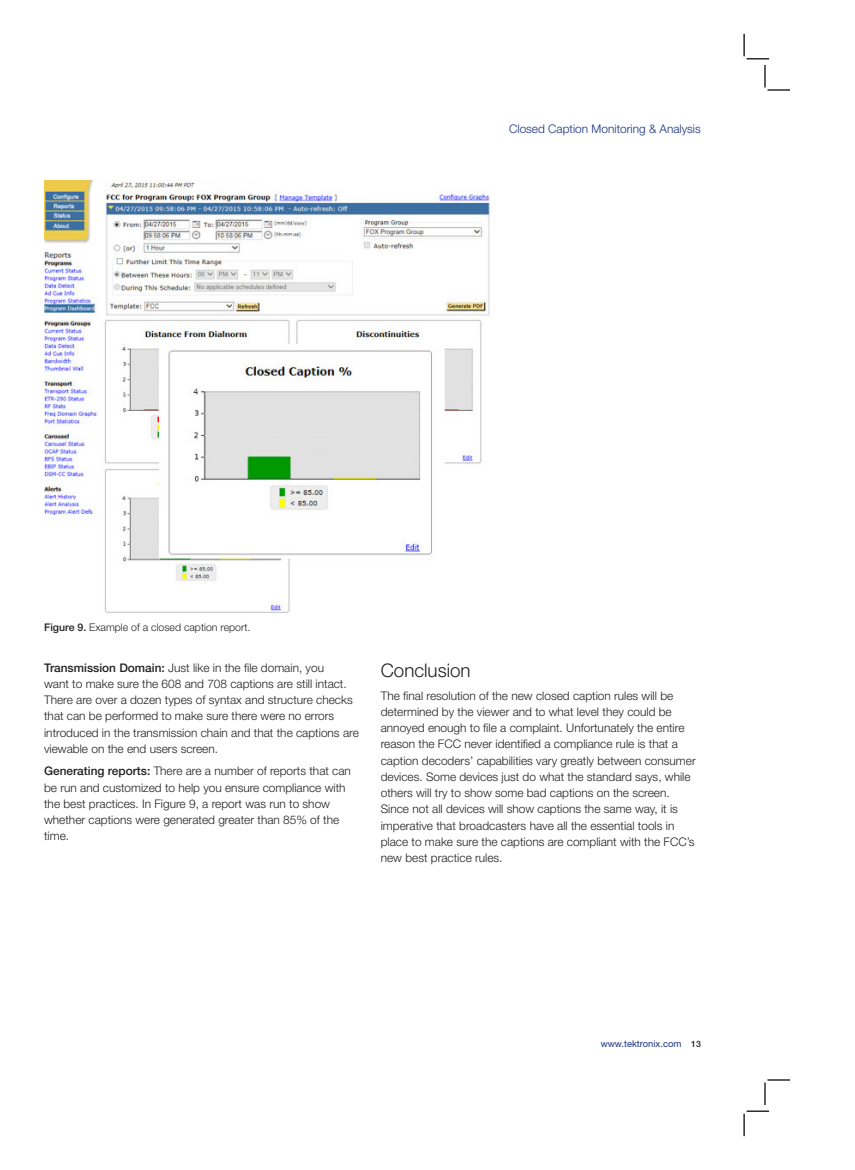
<style>
.page{position:relative;width:855px;height:1170px;background:#fff}
.page>*{position:absolute;margin:0;border:0;box-sizing:border-box;transform-origin:0 0}
.Heading_1{font:300 18.75px "Helvetica Neue";color:#231f20}
.Body_-_regular{font:300 11.88px/16.2px "Helvetica Neue";color:#231f20}
.t1{font:300 11.88px "Helvetica Neue";color:#183181}
.t2{font:300 10.5px "Helvetica Neue";color:#231f20}
.t3{font:9.38px "Helvetica Neue";color:#183181}
.s1{font-weight:500}
.s2{font-weight:500;font-size:8.75px;color:#231f20}
</style>
<div class="page">
<img style="left:44px;top:181px;width:446px;height:432px">
<hr style="left:743px;top:1114px;width:2px;height:22px;background:#000">
<svg style="left:747px;top:1111px;width:22px;height:1px"></svg>
<svg style="left:747px;top:58px;width:22px;height:1px"></svg>
<hr style="left:743px;top:34px;width:2px;height:22px;background:#000">
<hr style="left:764px;top:1082px;width:2px;height:23px;background:#000">
<hr style="left:768px;top:1079px;width:22px;height:2px;background:#000">
<hr style="left:768px;top:89px;width:22px;height:2px;background:#000">
<hr style="left:764px;top:65px;width:2px;height:23px;background:#000">
<p class="t1" style="left:509px;top:121px;width:193px">Closed Caption Monitoring &amp; Analysis</p>
<p class="t2" style="left:44px;top:621px;width:208px"><span class="s1">Figure 9.</span> Example of a closed caption report.</p>
<p class="Body_-_regular" style="left:44px;top:659px;width:316px"><span class="s1">Transmission Domain:</span> Just like in the file domain, you<br>want to make sure the 608 and 708 captions are still intact.<br>There are over a dozen types of syntax and structure checks that can be performed to make sure there were no errors introduced in the transmission chain and that the captions are viewable on the end users screen.</p>
<p class="Body_-_regular" style="left:44px;top:763px;width:308px"><span class="s1">Generating reports:</span> There are a number of reports that can be run and customized to help you ensure compliance with the best practices. In Figure 9, a report was run to show whether captions were generated greater than 85% of the time.</p>
<p class="Heading_1" style="left:381px;top:659px;width:91px">Conclusion</p>
<p class="Body_-_regular" style="left:381px;top:687px;width:317px">The final resolution of the new closed caption rules will be determined by the viewer and to what level they could be annoyed enough to file a complaint. Unfortunately the entire reason the FCC never identified a compliance rule is that a caption decoders’ capabilities vary greatly between consumer devices. Some devices just do what the standard says, while others will try to show some bad captions on the screen.<br>Since not all devices will show captions the same way, it is imperative that broadcasters have all the essential tools in place to make sure the captions are compliant with the FCC’s new best practice rules.</p>
<p class="t3" style="left:601px;top:1038px;width:102px">www.tektronix.com <span class="s2">13</span></p>
</div>
